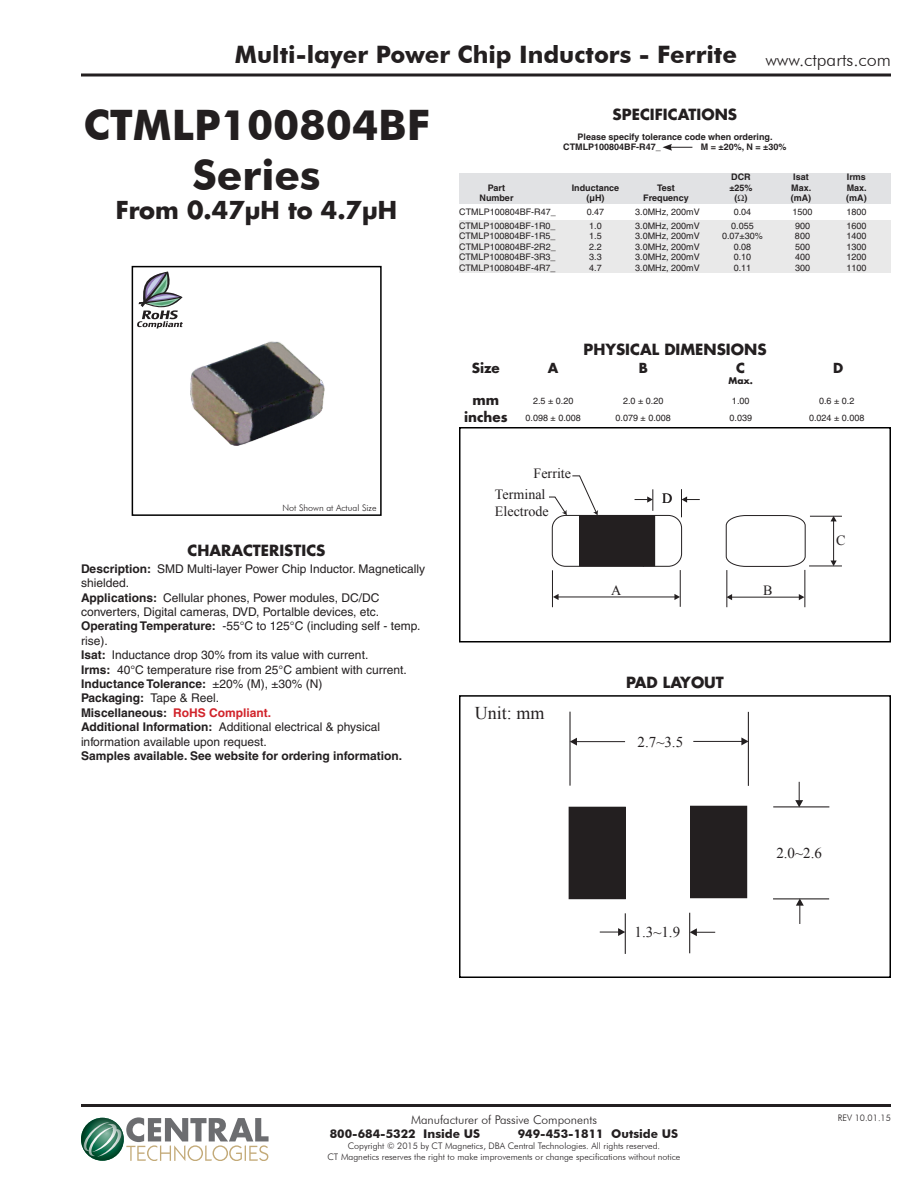
<style>
.page{position:relative;width:918px;height:1188px;background:#fff}
.page>*{position:absolute;margin:0;border:0;box-sizing:border-box;transform-origin:0 0}
.t1{font:700 42px/50.4px "Futura BT";color:#231f20;text-align:center}
.t2{font:700 24px "Futura BT";color:#231f20}
.t3{font:700 24px "Futura";color:#231f20}
.t4{font:18px "Times New Roman";color:#231f20}
.t5{font:700 15px "Futura";color:#231f20}
.t6{font:15px "Times New Roman";color:#231f20}
.t7{font:14.1px/20.5px "Times New Roman";color:#231f20}
.t8{font:700 13.5px/16.2px "Futura";color:#231f20;text-align:center}
.t9{font:12px/14.4px "Helvetica";color:#231f20}
.t10{font:700 12px "Helvetica";color:#231f20}
.t11{font:700 12px "Futura BT";color:#231f20}
.t12{font:300 12px "Futura BT";color:#231f20}
.t13{font:9px "Helvetica";color:#231f20}
.t14{font:300 9px/10.8px "Futura BT";color:#231f20;text-align:center}
.t15{font:700 9px/10.8px "Helvetica";color:#231f20}
.t16{font:700 9px "Futura";color:#231f20}
.s1{font-weight:700}
.s2{font-weight:700;color:#d1232a}
</style>
<div class="page">
<hr style="left:81px;top:1104px;width:810px;height:3px;background:#231f20">
<hr style="left:81px;top:74px;width:810px;height:3px;background:#231f20">
<svg style="left:82px;top:1117px;width:186px;height:44px"></svg>
<div style="left:459px;top:173px;width:432px;height:31px;background:#e1e2e4"></div>
<div style="left:132px;top:266px;width:250px;height:250px;border:2px solid #000"></div>
<svg style="left:137px;top:272px;width:32px;height:55px"></svg>
<div style="left:459px;top:695px;width:432px;height:283px;border:2px solid #000"></div>
<div style="left:459px;top:220px;width:432px;height:53px;background:#e9e9e9"></div>
<svg style="left:663px;top:144px;width:29px;height:7px"></svg>
<svg style="left:780px;top:515px;width:26px;height:52px"></svg>
<hr style="left:809px;top:566px;width:33px;height:1px;background:#231f20">
<hr style="left:810px;top:516px;width:32px;height:1px;background:#231f20">
<hr style="left:804px;top:570px;width:1px;height:37px;background:#231f20">
<hr style="left:732px;top:597px;width:70px;height:1px;background:#231f20">
<svg style="left:799px;top:594px;width:5px;height:6px"></svg>
<hr style="left:833px;top:520px;width:1px;height:41px;background:#231f20">
<svg style="left:831px;top:516px;width:6px;height:5px"></svg>
<svg style="left:831px;top:561px;width:6px;height:5px"></svg>
<hr style="left:689px;top:913px;width:1px;height:40px;background:#231f20">
<hr style="left:625px;top:913px;width:1px;height:41px;background:#231f20">
<hr style="left:773px;top:898px;width:56px;height:1px;background:#231f20">
<hr style="left:773px;top:806px;width:56px;height:1px;background:#231f20">
<svg style="left:600px;top:928px;width:25px;height:8px"></svg>
<svg style="left:690px;top:928px;width:25px;height:8px"></svg>
<svg style="left:795px;top:782px;width:8px;height:25px"></svg>
<svg style="left:796px;top:898px;width:8px;height:26px"></svg>
<img style="left:138px;top:273px;width:642px;height:642px">
<h2 class="t2" style="left:235px;top:40px;width:658px">Multi-layer Power Chip Inductors - Ferrite <sub>www.ctparts.com</sub></h2>
<h1 class="t1" style="left:83px;top:99px;width:348px">CTMLP100804BF<br>Series</h1>
<h2 class="t3" style="left:116px;top:194px;width:283px">From 0.47µH to 4.7µH</h2>
<p class="t5" style="left:613px;top:104px;width:126px">SPECIFICATIONS</p>
<p class="t15" style="left:563px;top:131px;width:211px;text-indent:14px">Please specify tolerance code when ordering.<br>CTMLP100804BF-R47_</p>
<p class="t15" style="left:701px;top:142px;width:87px">M = ±20%, N = ±30%</p>
<p class="t15" style="left:731px;top:171px;width:21px">DCR</p>
<p class="t15" style="left:793px;top:171px;width:17px">Isat</p>
<p class="t15" style="left:847px;top:171px;width:21px">Irms</p>
<p class="t15" style="left:488px;top:182px;width:19px">Part</p>
<p class="t15" style="left:572px;top:182px;width:49px">Inductance</p>
<p class="t15" style="left:657px;top:182px;width:19px">Test</p>
<p class="t15" style="left:729px;top:182px;width:25px">±25%</p>
<p class="t15" style="left:791px;top:182px;width:22px">Max.</p>
<p class="t15" style="left:847px;top:182px;width:22px">Max.</p>
<p class="t15" style="left:480px;top:192px;width:36px">Number</p>
<p class="t15" style="left:587px;top:192px;width:19px">(µH)</p>
<p class="t15" style="left:643px;top:192px;width:47px">Frequency</p>
<p class="t15" style="left:735px;top:192px;width:14px">( )</p>
<p class="t15" style="left:791px;top:192px;width:22px">(mA)</p>
<p class="t15" style="left:846px;top:192px;width:22px">(mA)</p>
<p class="t13" style="left:459px;top:207px;width:98px">CTMLP100804BF-R47_</p>
<p class="t13" style="left:587px;top:207px;width:19px">0.47</p>
<p class="t13" style="left:635px;top:207px;width:66px">3.0MHz, 200mV</p>
<p class="t13" style="left:734px;top:207px;width:19px">0.04</p>
<p class="t13" style="left:792px;top:207px;width:22px">1500</p>
<p class="t13" style="left:846px;top:207px;width:22px">1800</p>
<p class="t13" style="left:459px;top:220px;width:98px">CTMLP100804BF-1R0_</p>
<p class="t13" style="left:589px;top:220px;width:14px">1.0</p>
<p class="t13" style="left:635px;top:220px;width:66px">3.0MHz, 200mV</p>
<p class="t13" style="left:731px;top:220px;width:24px">0.055</p>
<p class="t13" style="left:795px;top:220px;width:17px">900</p>
<p class="t13" style="left:847px;top:220px;width:22px">1600</p>
<p class="t13" style="left:459px;top:231px;width:98px">CTMLP100804BF-1R5_</p>
<p class="t13" style="left:589px;top:231px;width:14px">1.5</p>
<p class="t13" style="left:635px;top:231px;width:66px">3.0MHz, 200mV</p>
<p class="t13" style="left:722px;top:231px;width:42px">0.07±30%</p>
<p class="t13" style="left:795px;top:231px;width:17px">800</p>
<p class="t13" style="left:846px;top:231px;width:22px">1400</p>
<p class="t13" style="left:459px;top:241px;width:98px">CTMLP100804BF-2R2_</p>
<p class="t13" style="left:589px;top:241px;width:14px">2.2</p>
<p class="t13" style="left:635px;top:241px;width:66px">3.0MHz, 200mV</p>
<p class="t13" style="left:734px;top:241px;width:19px">0.08</p>
<p class="t13" style="left:795px;top:241px;width:17px">500</p>
<p class="t13" style="left:846px;top:241px;width:22px">1300</p>
<p class="t13" style="left:459px;top:252px;width:98px">CTMLP100804BF-3R3_</p>
<p class="t13" style="left:589px;top:252px;width:14px">3.3</p>
<p class="t13" style="left:635px;top:252px;width:66px">3.0MHz, 200mV</p>
<p class="t13" style="left:734px;top:252px;width:19px">0.10</p>
<p class="t13" style="left:795px;top:252px;width:17px">400</p>
<p class="t13" style="left:847px;top:252px;width:22px">1200</p>
<p class="t13" style="left:459px;top:262px;width:98px">CTMLP100804BF-4R7_</p>
<p class="t13" style="left:589px;top:262px;width:14px">4.7</p>
<p class="t13" style="left:635px;top:262px;width:66px">3.0MHz, 200mV</p>
<p class="t13" style="left:734px;top:262px;width:19px">0.11</p>
<p class="t13" style="left:795px;top:262px;width:17px">300</p>
<p class="t13" style="left:847px;top:262px;width:22px">1100</p>
<p class="t14" style="left:283px;top:502px;width:95px">Not Shown at Actual Size</p>
<p class="t5" style="left:187px;top:540px;width:140px">CHARACTERISTICS</p>
<p class="t9" style="left:81px;top:561px;width:346px"><span class="s1">Description:</span> SMD Multi-layer Power Chip Inductor. Magnetically shielded.<br><span class="s1">Applications:</span> Cellular phones, Power modules, DC/DC converters, Digital cameras, DVD, Portalble devices, etc.<br><span class="s1">Operating Temperature:</span> -55°C to 125°C (including self - temp. rise).<br><span class="s1">Isat:</span> Inductance drop 30% from its value with current.<br><span class="s1">Irms:</span> 40°C temperature rise from 25°C ambient with current.<br><span class="s1">Inductance Tolerance:</span> ±20% (M), ±30% (N)<br><span class="s1">Packaging:</span> Tape &amp; Reel.<br><span class="s1">Miscellaneous:</span> <span class="s2">RoHS Compliant.<br></span><span class="s1">Additional Information:</span> Additional electrical &amp; physical information available upon request.</p>
<p class="t10" style="left:81px;top:748px;width:323px">Samples available. See website for ordering information.</p>
<p class="t8" style="left:472px;top:360px;width:30px">Size</p>
<p class="t8" style="left:464px;top:392px;width:45px">mm inches</p>
<p class="t5" style="left:583px;top:339px;width:185px">PHYSICAL DIMENSIONS</p>
<p class="t8" style="left:548px;top:360px;width:12px">A</p>
<p class="t8" style="left:639px;top:360px;width:11px">B</p>
<p class="t8" style="left:736px;top:360px;width:10px">C</p>
<p class="t8" style="left:833px;top:360px;width:12px">D</p>
<p class="t16" style="left:729px;top:374px;width:26px">Max.</p>
<p class="t13" style="left:533px;top:396px;width:42px">2.5 ± 0.20</p>
<p class="t13" style="left:623px;top:396px;width:42px">2.0 ± 0.20</p>
<p class="t13" style="left:732px;top:396px;width:19px">1.00</p>
<p class="t13" style="left:819px;top:396px;width:37px">0.6 ± 0.2</p>
<p class="t13" style="left:526px;top:412px;width:57px">0.098 ± 0.008</p>
<p class="t13" style="left:616px;top:412px;width:57px">0.079 ± 0.008</p>
<p class="t13" style="left:729px;top:412px;width:24px">0.039</p>
<p class="t13" style="left:809px;top:412px;width:57px">0.024 ± 0.008</p>
<p class="t7" style="left:495px;top:463px;width:78px;text-indent:39px">Ferrite<br>Terminal</p>
<p class="t7" style="left:495px;top:500px;width:55px">Electrode</p>
<h3 class="t4" style="left:475px;top:701px;width:71px">Unit: mm</h3>
<p class="t7" style="left:662px;top:488px;width:12px">D</p>
<p class="t7" style="left:611px;top:579px;width:12px">A</p>
<p class="t7" style="left:763px;top:579px;width:11px">B</p>
<p class="t5" style="left:626px;top:672px;width:99px">PAD LAYOUT</p>
<p class="t6" style="left:638px;top:732px;width:47px">2.7~3.5</p>
<p class="t7" style="left:836px;top:529px;width:11px">C</p>
<p class="t6" style="left:635px;top:922px;width:47px">1.3~1.9</p>
<p class="t6" style="left:776px;top:843px;width:47px">2.0~2.6</p>
<p class="t12" style="left:411px;top:1112px;width:187px">Manufacturer of Passive Components</p>
<p class="t11" style="left:330px;top:1126px;width:152px">800-684-5322 Inside US</p>
<p class="t11" style="left:518px;top:1126px;width:162px">949-453-1811 Outside US</p>
<p class="t14" style="left:328px;top:1140px;width:354px">Copyright © 2015 by CT Magnetics, DBA Central Technologies. All rights reserved.<br>CT Magnetics reserves the right to make improvements or change specifications without notice</p>
<p class="t14" style="left:838px;top:1113px;width:55px">REV 10.01.15</p>
</div>
